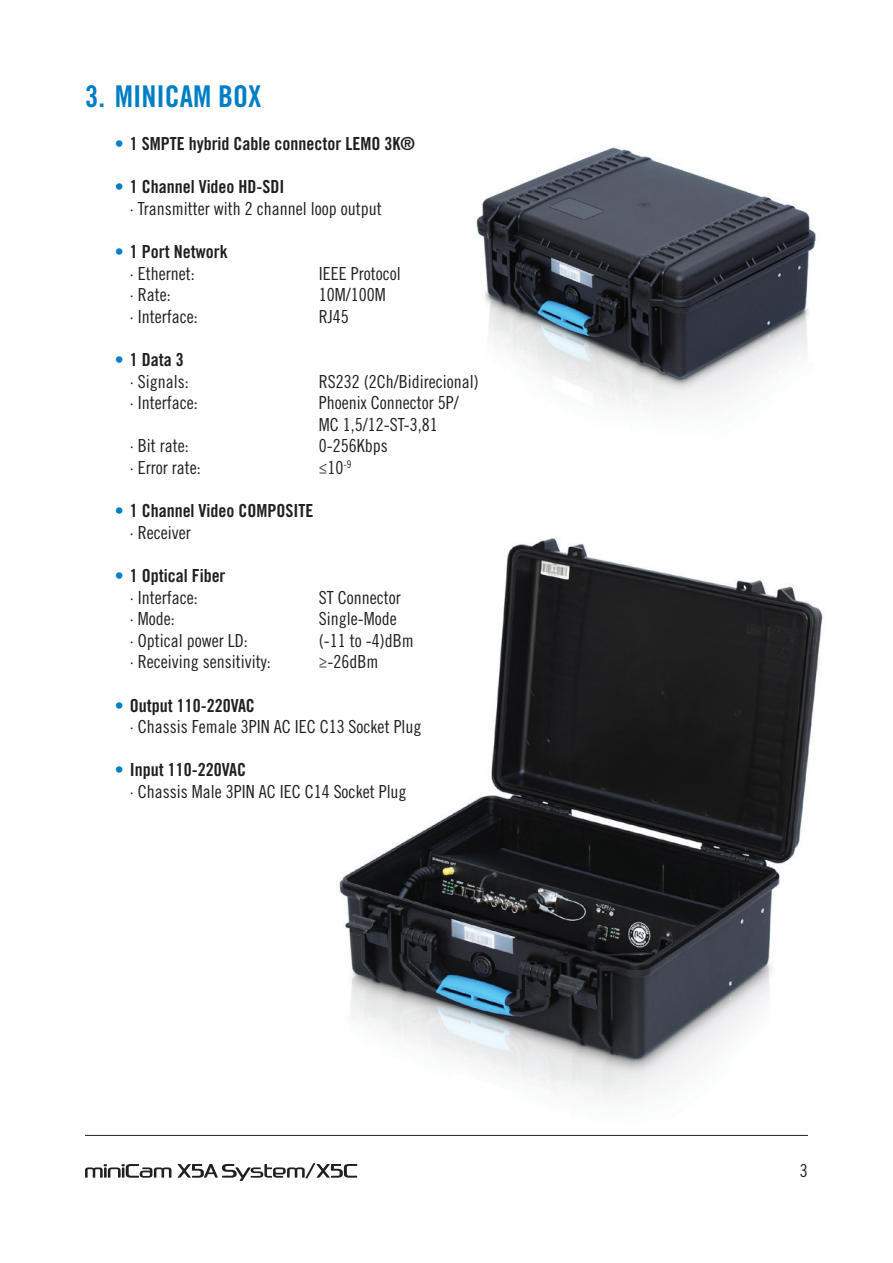
<style>
.page{position:relative;width:893px;height:1263px;background:#fff}
.page>*{position:absolute;margin:0;border:0;box-sizing:border-box;transform-origin:0 0}
.t1{font:30px "Trade Gothic LT Std Bd Cn 20";color:#007ec5}
.t2{font:18px/21.6px "Trade Gothic LT Std Cn 18";color:#231f20}
.t3{font:18px "Trade Gothic LT Std Bd Cn 20";color:#231f20}
.s1{color:#007ec5}
</style>
<div class="page">
<hr style="left:85px;top:1135px;width:723px;height:1px;background:#231f20">
<svg style="left:85px;top:1164px;width:86px;height:14px"></svg>
<svg style="left:177px;top:1163px;width:180px;height:18px"></svg>
<img style="left:476px;top:147px;width:340px;height:261px">
<img style="left:339px;top:538px;width:484px;height:566px">
<h1 class="t1" style="left:85px;top:78px;width:178px">3. MINICAM BOX</h1>
<p class="t3" style="left:115px;top:133px;width:302px"><span class="s1">•</span> 1 SMPTE hybrid Cable connector LEMO 3K®</p>
<p class="t3" style="left:115px;top:176px;width:171px"><span class="s1">•</span> 1 Channel Video HD-SDI</p>
<p class="t2" style="left:130px;top:197px;width:253px">· Transmitter with 2 channel loop output</p>
<p class="t3" style="left:115px;top:241px;width:114px"><span class="s1">•</span> 1 Port Network</p>
<p class="t2" style="left:130px;top:262px;width:66px">· Ethernet:</p>
<p class="t2" style="left:319px;top:262px;width:83px">IEEE Protocol</p>
<p class="t2" style="left:130px;top:284px;width:42px">· Rate:</p>
<p class="t2" style="left:319px;top:284px;width:68px">10M/100M</p>
<p class="t2" style="left:130px;top:305px;width:69px">· Interface:</p>
<p class="t2" style="left:319px;top:305px;width:31px">RJ45</p>
<p class="t3" style="left:115px;top:349px;width:70px"><span class="s1">•</span> 1 Data 3</p>
<p class="t2" style="left:130px;top:370px;width:60px">· Signals:</p>
<p class="t2" style="left:319px;top:370px;width:161px">RS232 (2Ch/Bidirecional)</p>
<p class="t2" style="left:130px;top:392px;width:69px">· Interface:</p>
<p class="t2" style="left:319px;top:392px;width:141px">Phoenix Connector 5P/<br>MC 1,5/12-ST-3,81</p>
<p class="t2" style="left:130px;top:435px;width:60px">· Bit rate:</p>
<p class="t2" style="left:319px;top:435px;width:70px">0-256Kbps</p>
<p class="t2" style="left:130px;top:456px;width:72px">· Error rate:</p>
<p class="t2" style="left:319px;top:456px;width:34px">≤10<sup>-9</sup></p>
<p class="t3" style="left:115px;top:500px;width:200px"><span class="s1">•</span> 1 Channel Video COMPOSITE</p>
<p class="t2" style="left:130px;top:521px;width:63px">· Receiver</p>
<p class="t3" style="left:115px;top:565px;width:112px"><span class="s1">•</span> 1 Optical Fiber</p>
<p class="t2" style="left:130px;top:586px;width:69px">· Interface:</p>
<p class="t2" style="left:319px;top:586px;width:83px">ST Connector</p>
<p class="t2" style="left:130px;top:608px;width:46px">· Mode:</p>
<p class="t2" style="left:319px;top:608px;width:79px">Single-Mode</p>
<p class="t2" style="left:130px;top:629px;width:119px">· Optical power LD:</p>
<p class="t2" style="left:319px;top:629px;width:96px">(-11 to -4)dBm</p>
<p class="t2" style="left:130px;top:651px;width:142px">· Receiving sensitivity:</p>
<p class="t2" style="left:319px;top:651px;width:61px">≥-26dBm</p>
<p class="t3" style="left:115px;top:694px;width:142px"><span class="s1">•</span> Output 110-220VAC</p>
<p class="t2" style="left:130px;top:716px;width:293px">· Chassis Female 3PIN AC IEC C13 Socket Plug</p>
<p class="t3" style="left:115px;top:759px;width:133px"><span class="s1">•</span> Input 110-220VAC</p>
<p class="t2" style="left:130px;top:780px;width:278px">· Chassis Male 3PIN AC IEC C14 Socket Plug</p>
<p class="t2" style="left:800px;top:1159px;width:9px">3</p>
</div>
